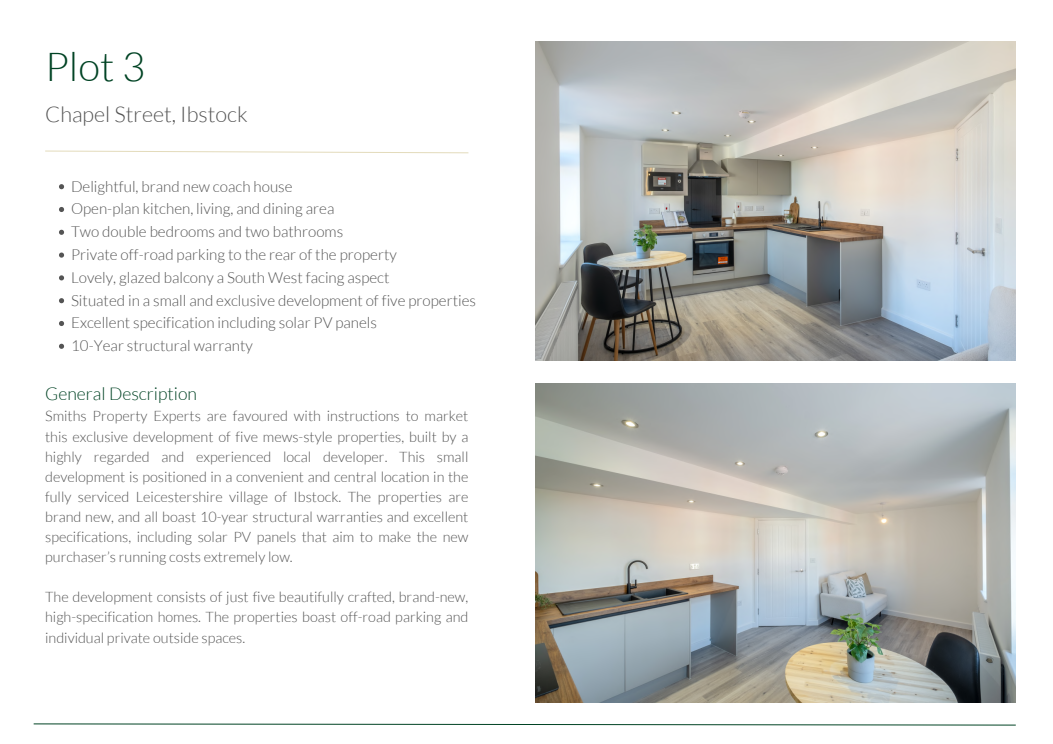
<style>
.page{position:relative;width:1053px;height:744px;background:#fff}
.page>*{position:absolute;margin:0;border:0;box-sizing:border-box;transform-origin:0 0}
.t1{font:300 40px "Lato";color:#004324}
.t2{font:300 21.6px "Lato";color:#545454}
.t3{font:300 17.6px "Lato";color:#004324}
.t4{font:300 15.2px/22.8px "Lato";color:#545454}
.t5{font:300 14.4px/20.1px "Lato";color:#545454;text-align:justify}
</style>
<div class="page">
<img style="left:535px;top:41px;width:479px;height:320px">
<img style="left:535px;top:383px;width:479px;height:320px">
<svg style="left:45px;top:150px;width:424px;height:3px"></svg>
<svg style="left:33px;top:723px;width:983px;height:3px"></svg>
<svg style="left:59px;top:184px;width:5px;height:5px"></svg>
<svg style="left:59px;top:207px;width:5px;height:5px"></svg>
<svg style="left:59px;top:230px;width:5px;height:5px"></svg>
<svg style="left:59px;top:253px;width:5px;height:5px"></svg>
<svg style="left:59px;top:275px;width:5px;height:5px"></svg>
<svg style="left:59px;top:298px;width:5px;height:5px"></svg>
<svg style="left:59px;top:321px;width:5px;height:5px"></svg>
<svg style="left:59px;top:344px;width:5px;height:5px"></svg>
<h1 class="t1" style="left:45px;top:41px;width:102px">Plot 3</h1>
<h2 class="t2" style="left:45px;top:101px;width:204px">Chapel Street, Ibstock</h2>
<p class="t4" style="left:71px;top:174px;width:406px">Delightful, brand new coach house<br>Open-plan kitchen, living, and dining area<br>Two double bedrooms and two bathrooms<br>Private off-road parking to the rear of the property<br>Lovely, glazed balcony a South West facing aspect<br>Situated in a small and exclusive development of five properties Excellent specification including solar PV panels<br>10-Year structural warranty</p>
<p class="t3" style="left:45px;top:383px;width:153px">General Description</p>
<p class="t5" style="left:45px;top:406px;width:424px">Smiths Property Experts are favoured with instructions to market this exclusive development of five mews-style properties, built by a highly regarded and experienced local developer. This small development is positioned in a convenient and central location in the fully serviced Leicestershire village of Ibstock. The properties are brand new, and all boast 10-year structural warranties and excellent specifications, including solar PV panels that aim to make the new purchaser’s running costs extremely low.</p>
<p class="t5" style="left:45px;top:587px;width:424px">The development consists of just five beautifully crafted, brand-new, high-specification homes. The properties boast off-road parking and individual private outside spaces.</p>
</div>
